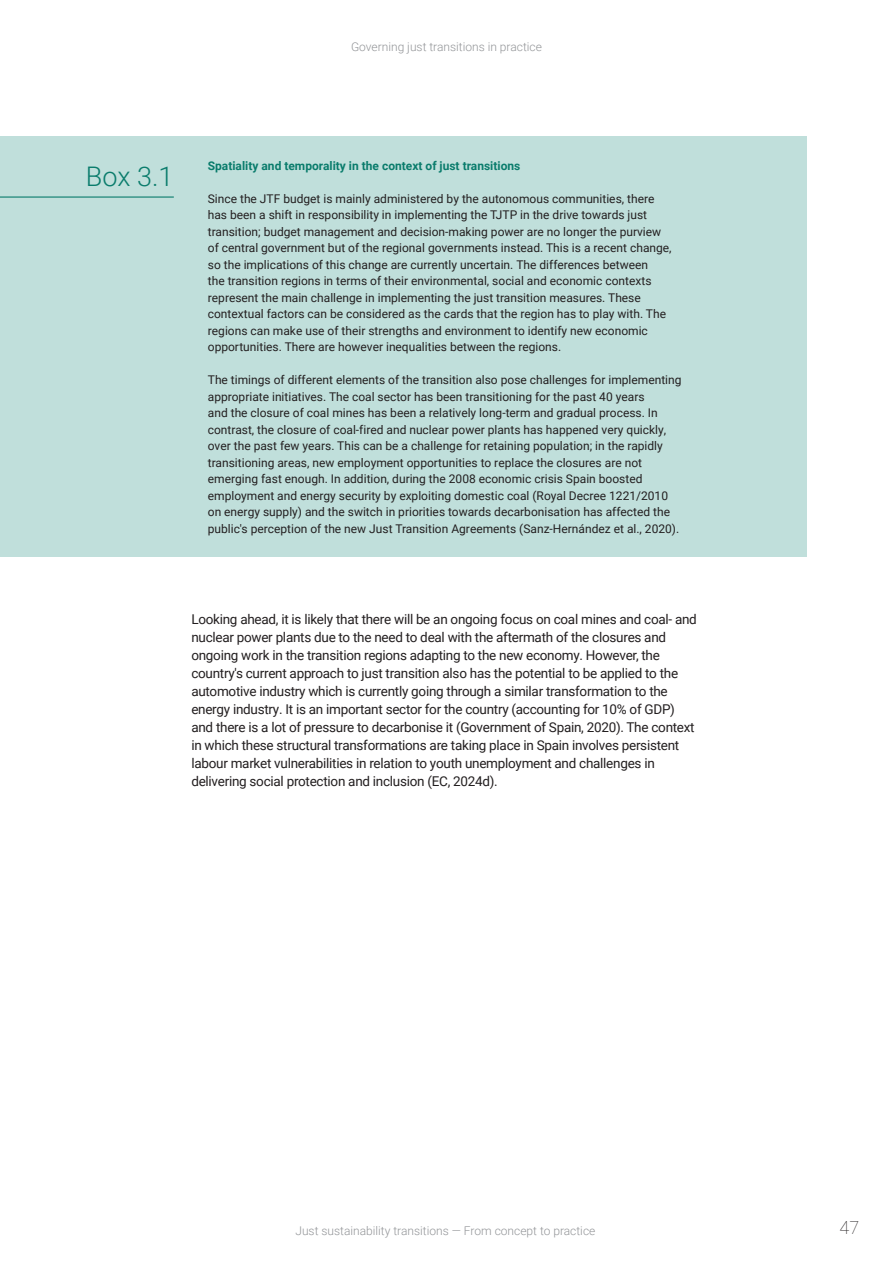
<style>
.page{position:relative;width:893px;height:1263px;background:#fff}
.page>*{position:absolute;margin:0;border:0;box-sizing:border-box;transform-origin:0 0}
._2023_-_Box_text_heading{font:300 27px "Roboto";color:#0a7c6c}
.t1{font:100 18px "Roboto";color:#231f20}
._2023_-_Body_text{font:13.5px/18px "Roboto";letter-spacing:-.02em;color:#231f20}
._2023_-_Box_text{font:12px/16.5px "Roboto";color:#231f20}
.t2{font:300 12px "Roboto";color:#939598}
._2023_-_Box_text_heading-2{font:700 12px "Roboto";color:#0a7c6c}
</style>
<div class="page">
<div style="left:0;top:136px;width:807px;height:421px;background:#c0dfdb"></div>
<hr style="left:0;top:196px;width:174px;height:2px;background:#0a7c6c">
<p class="t2" style="left:351px;top:39px;width:192px">Governing just transitions in practice</p>
<p class="_2023_-_Box_text_heading" style="left:86px;top:157px;width:89px">Box 3.1</p>
<p class="_2023_-_Box_text_heading-2" style="left:208px;top:157px;width:314px">Spatiality and temporality in the context of just transitions</p>
<p class="_2023_-_Box_text" style="left:208px;top:190px;width:465px">Since the JTF budget is mainly administered by the autonomous communities, there has been a shift in responsibility in implementing the TJTP in the drive towards just transition; budget management and decision-making power are no longer the purview of central government but of the regional governments instead. This is a recent change, so the implications of this change are currently uncertain. The differences between<br>the transition regions in terms of their environmental, social and economic contexts represent the main challenge in implementing the just transition measures. These contextual factors can be considered as the cards that the region has to play with. The regions can make use of their strengths and environment to identify new economic opportunities. There are however inequalities between the regions.</p>
<p class="_2023_-_Box_text" style="left:208px;top:371px;width:475px">The timings of different elements of the transition also pose challenges for implementing appropriate initiatives. The coal sector has been transitioning for the past 40 years<br>and the closure of coal mines has been a relatively long-term and gradual process. In contrast, the closure of coal-fired and nuclear power plants has happened very quickly, over the past few years. This can be a challenge for retaining population; in the rapidly transitioning areas, new employment opportunities to replace the closures are not emerging fast enough. In addition, during the 2008 economic crisis Spain boosted employment and energy security by exploiting domestic coal (Royal Decree 1221/2010 on energy supply) and the switch in priorities towards decarbonisation has affected the public's perception of the new Just Transition Agreements (Sanz-Hernández et al., 2020).</p>
<p class="_2023_-_Body_text" style="left:191px;top:609px;width:507px">Looking ahead, it is likely that there will be an ongoing focus on coal mines and coal‑ and nuclear power plants due to the need to deal with the aftermath of the closures and ongoing work in the transition regions adapting to the new economy. However, the country's current approach to just transition also has the potential to be applied to the automotive industry which is currently going through a similar transformation to the energy industry. It is an important sector for the country (accounting for 10% of GDP) and there is a lot of pressure to decarbonise it (Government of Spain, 2020). The context in which these structural transformations are taking place in Spain involves persistent labour market vulnerabilities in relation to youth unemployment and challenges in delivering social protection and inclusion (EC, 2024d).</p>
<p class="t2" style="left:295px;top:1223px;width:301px">Just sustainability transitions — From concept to practice</p>
<h2 class="t1" style="left:840px;top:1215px;width:21px">47</h2>
</div>
